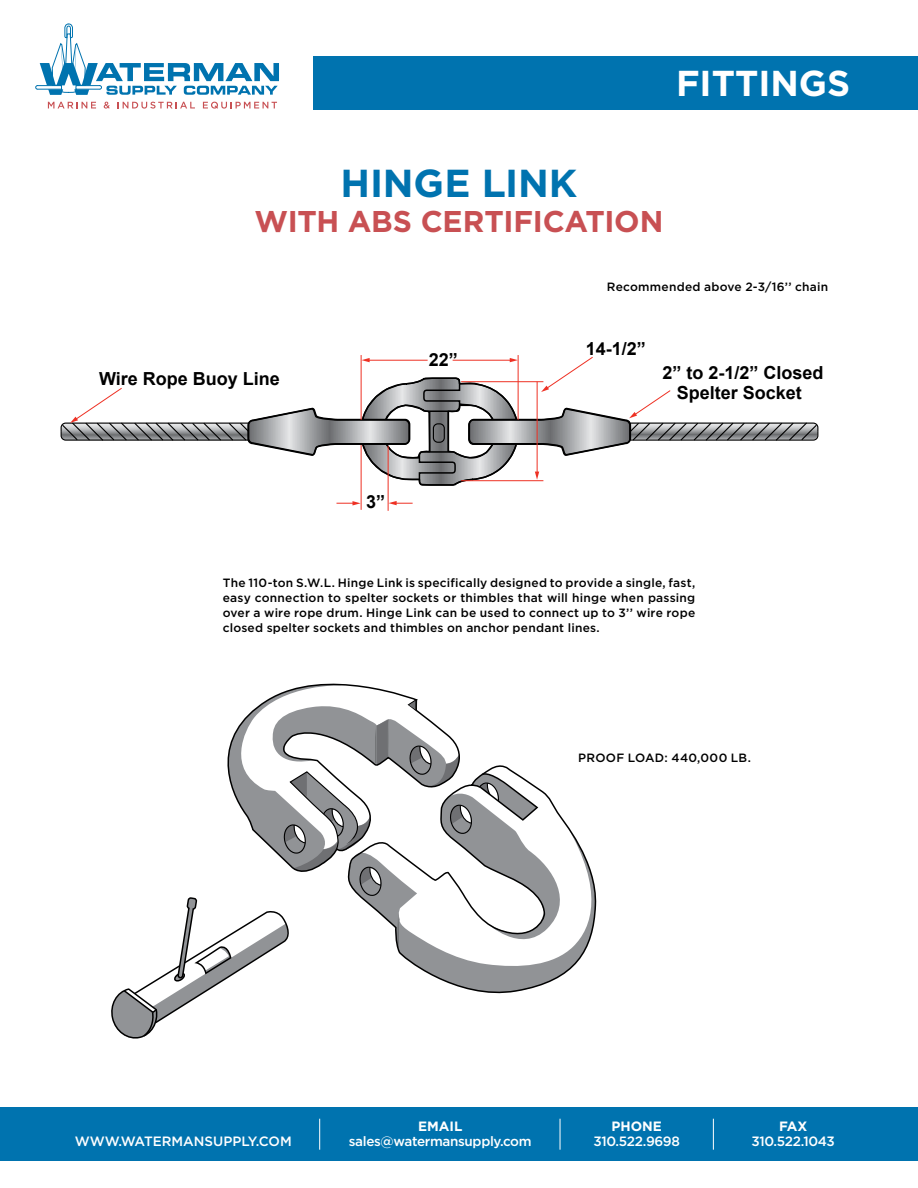
<style>
.page{position:relative;width:918px;height:1188px;background:#fff}
.page>*{position:absolute;margin:0;border:0;box-sizing:border-box;transform-origin:0 0}
.t1{font:700 39px "Gotham";letter-spacing:-.005em;color:#0073af}
.t2{font:700 36px "Gotham";color:#fff}
.t3{font:700 30px "Gotham";letter-spacing:-.01em;color:#c85053}
.t4{font:700 18px/19.5px "Arial";color:#000;text-align:center}
.t5{font:500 13.5px "Gotham";letter-spacing:-.025em;color:#fff}
.t6{font:500 13.5px "Gotham";color:#fff}
.t7{font:700 13.5px "Gotham";color:#fff}
.t8{font:500 12px/15px "Gotham";letter-spacing:.02em;color:#000;text-align:justify}
</style>
<div class="page">
<div style="left:313px;top:56px;width:605px;height:54px;background:#0073af"></div>
<svg style="left:35px;top:24px;width:244px;height:85px"></svg>
<div style="left:0;top:1107px;width:918px;height:54px;background:#0073af"></div>
<hr style="left:713px;top:1119px;width:1px;height:31px;background:#fff">
<hr style="left:560px;top:1119px;width:1px;height:31px;background:#fff">
<hr style="left:319px;top:1119px;width:1px;height:31px;background:#fff">
<svg style="left:574px;top:835px;width:23px;height:131px"></svg>
<hr style="left:361px;top:355px;width:1px;height:65px;background:#ee3124">
<hr style="left:361px;top:445px;width:1px;height:65px;background:#ee3124">
<hr style="left:388px;top:446px;width:1px;height:65px;background:#ee3124">
<hr style="left:518px;top:355px;width:1px;height:65px;background:#ee3124">
<svg style="left:389px;top:501px;width:24px;height:4px"></svg>
<svg style="left:337px;top:501px;width:24px;height:4px"></svg>
<svg style="left:60px;top:356px;width:759px;height:130px"></svg>
<svg style="left:111px;top:683px;width:463px;height:356px"></svg>
<h2 class="t2" style="left:676px;top:62px;width:176px">FITTINGS</h2>
<h1 class="t1" style="left:341px;top:161px;width:238px">HINGE LINK</h1>
<h3 class="t3" style="left:255px;top:204px;width:410px">WITH ABS CERTIFICATION</h3>
<h3 class="t4" style="left:99px;top:369px;width:182px">Wire Rope Buoy Line</h3>
<h3 class="t4" style="left:429px;top:351px;width:31px">22”</h3>
<h3 class="t4" style="left:366px;top:493px;width:21px">3”</h3>
<p class="t8" style="left:607px;top:279px;width:223px">Recommended above 2-3/16’’ chain</p>
<h3 class="t4" style="left:586px;top:340px;width:62px">14-1/2”</h3>
<h3 class="t4" style="left:662px;top:364px;width:163px">2” to 2-1/2” Closed<br>Spelter Socket</h3>
<p class="t8" style="left:223px;top:575px;width:474px">The 110-ton S.W.L. Hinge Link is specifically designed to provide a single, fast, easy connection to spelter sockets or thimbles that will hinge when passing over a wire rope drum. Hinge Link can be used to connect up to 3’’ wire rope closed spelter sockets and thimbles on anchor pendant lines.</p>
<p class="t8" style="left:578px;top:750px;width:174px">PROOF LOAD: 440,000 LB.</p>
<p class="t7" style="left:611px;top:1118px;width:52px">PHONE</p>
<p class="t5" style="left:593px;top:1133px;width:88px">310.522.9698</p>
<p class="t7" style="left:779px;top:1118px;width:30px">FAX</p>
<p class="t7" style="left:418px;top:1119px;width:46px">EMAIL</p>
<p class="t5" style="left:349px;top:1134px;width:184px">sales@watermansupply.com</p>
<p class="t6" style="left:75px;top:1133px;width:218px">WWW.WATERMANSUPPLY.COM</p>
<p class="t5" style="left:751px;top:1133px;width:85px">310.522.1043</p>
</div>
